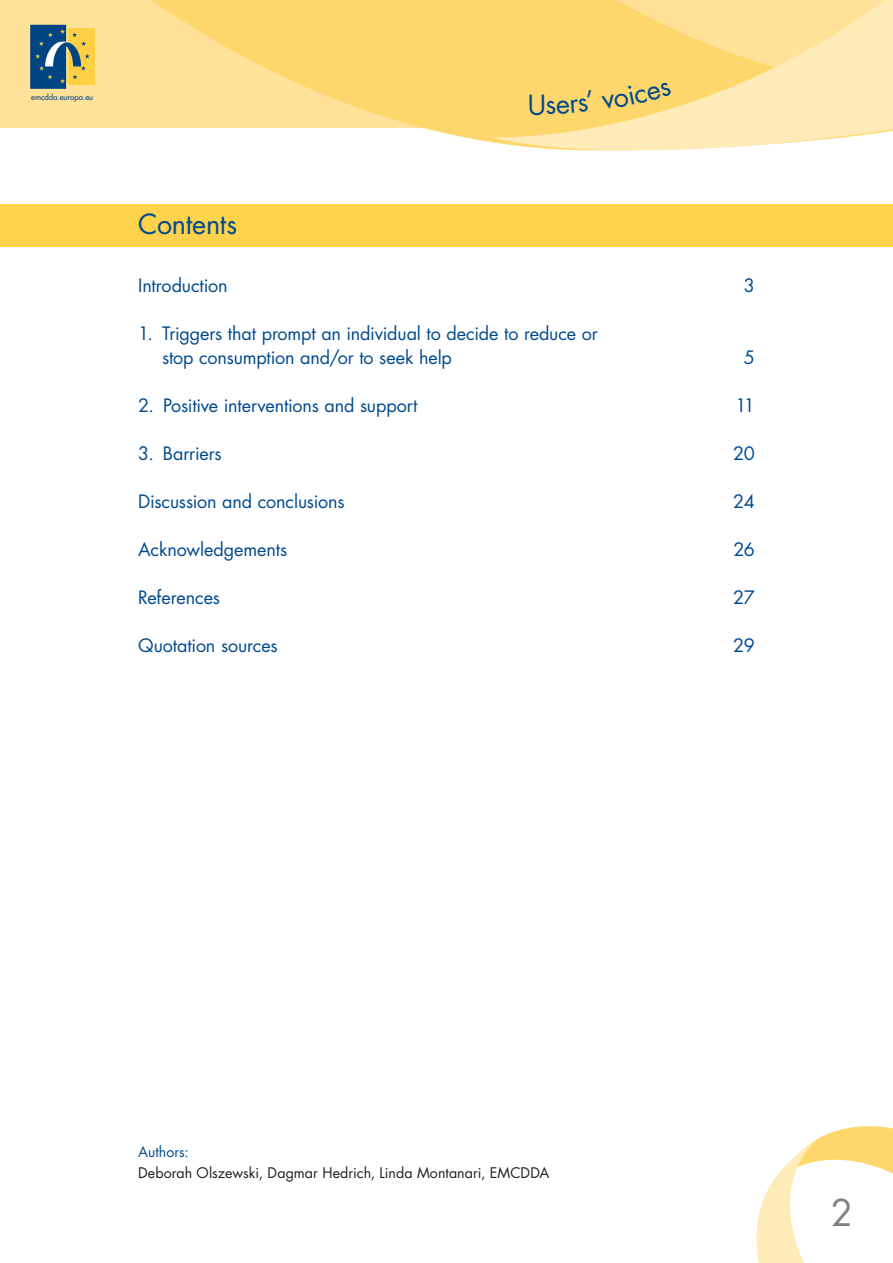
<style>
.page{position:relative;width:893px;height:1263px;background:#fff}
.page>*{position:absolute;margin:0;border:0;box-sizing:border-box;transform-origin:0 0}
.t1{font:36px "Futura";color:#808285}
._01-Titulo1{font:27px "Futura";letter-spacing:-.01em;color:#004a8d}
._00-Indice{font:18px/24px "Futura";letter-spacing:-.01em;color:#004a8d}
._03-Texto_general{font:14.25px "Futura";color:#231f20}
._03-Texto_general-2{font:14.25px "Futura";letter-spacing:.005em;color:#004a8d}
.t2{font:7.8px "Futura";color:#004583}
</style>
<div class="page">
<svg style="left:756px;top:1126px;width:137px;height:137px"></svg>
<div style="left:0;top:204px;width:893px;height:43px;background:#fed24c"></div>
<svg style="left:0;top:0;width:493px;height:143px;background:#f7db8d"></svg>
<svg style="left:493px;top:0;width:400px;height:151px;background:#fee295"></svg>
<div style="left:529px;top:90px;width:63px;height:25px;background:#fed76c"></div>
<div style="left:602px;top:82px;width:70px;height:28px;background:#fed76c"></div>
<p class="t2" style="left:31px;top:92px;width:63px">emcdda.europa.eu</p>
<p class="_01-Titulo1" style="left:138px;top:205px;width:100px">Contents</p>
<p class="_00-Indice" style="left:138px;top:273px;width:91px">Introduction</p>
<p class="_00-Indice" style="left:744px;top:273px;width:13px">3</p>
<p class="_00-Indice" style="left:162px;top:321px;width:437px;text-indent:-24px">1. Triggers that prompt an individual to decide to reduce or stop consumption and/or to seek help</p>
<p class="_00-Indice" style="left:744px;top:345px;width:13px">5</p>
<p class="_00-Indice" style="left:138px;top:393px;width:281px">2. Positive interventions and support</p>
<p class="_00-Indice" style="left:736px;top:393px;width:21px">11</p>
<p class="_00-Indice" style="left:138px;top:441px;width:85px">3. Barriers</p>
<p class="_00-Indice" style="left:733px;top:441px;width:23px">20</p>
<p class="_00-Indice" style="left:138px;top:489px;width:208px">Discussion and conclusions</p>
<p class="_00-Indice" style="left:733px;top:489px;width:23px">24</p>
<p class="_00-Indice" style="left:138px;top:537px;width:150px">Acknowledgements</p>
<p class="_00-Indice" style="left:734px;top:537px;width:23px">26</p>
<p class="_00-Indice" style="left:138px;top:585px;width:83px">References</p>
<p class="_00-Indice" style="left:733px;top:585px;width:23px">27</p>
<p class="_00-Indice" style="left:138px;top:633px;width:141px">Quotation sources</p>
<p class="_00-Indice" style="left:733px;top:633px;width:23px">29</p>
<p class="_03-Texto_general-2" style="left:138px;top:1142px;width:52px">Authors:</p>
<p class="_03-Texto_general" style="left:138px;top:1163px;width:413px">Deborah Olszewski, Dagmar Hedrich, Linda Montanari, EMCDDA</p>
<p class="t1" style="left:831px;top:1188px;width:24px">2</p>
</div>
